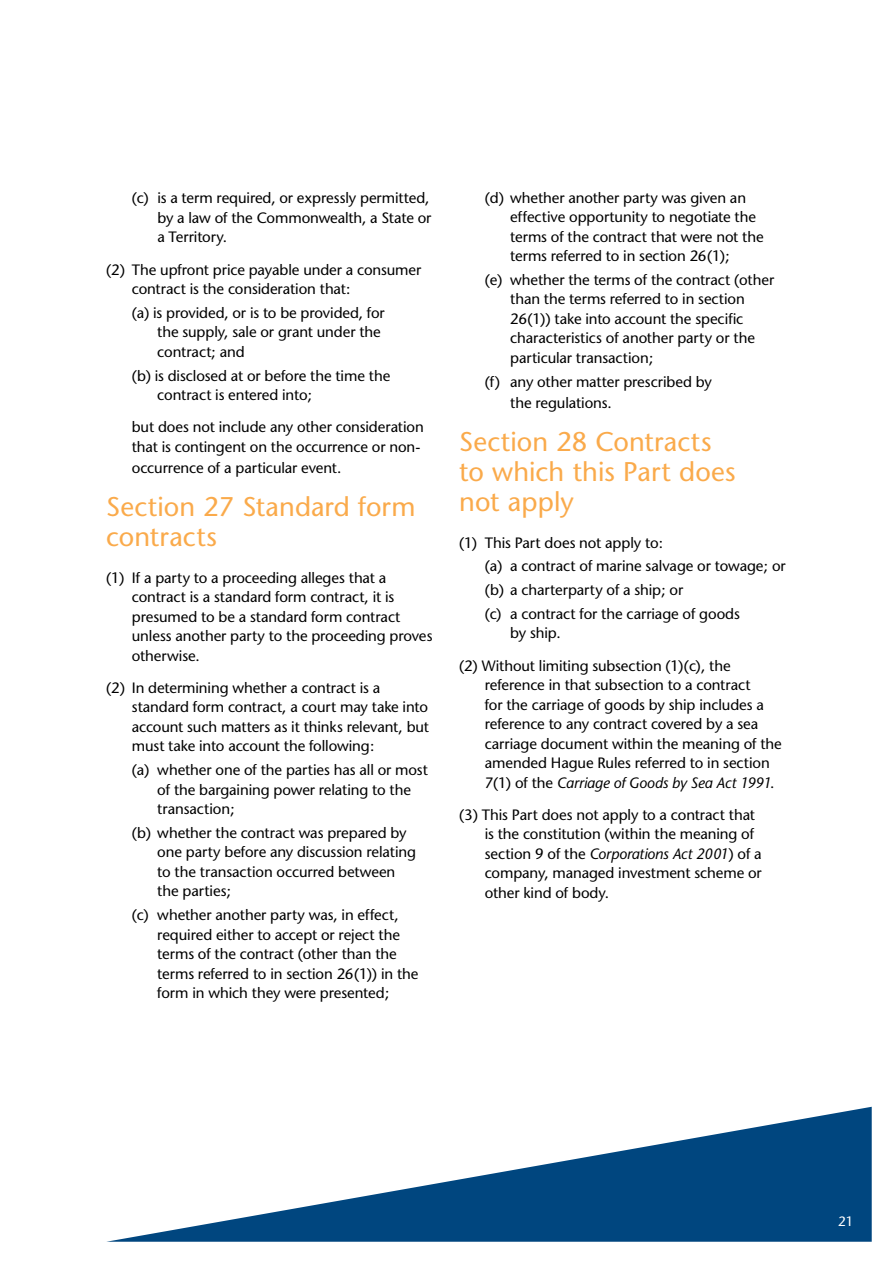
<style>
.page{position:relative;width:893px;height:1263px;background:#fff}
.page>*{position:absolute;margin:0;border:0;box-sizing:border-box;transform-origin:0 0}
.t1{font:27px/30px "Stone Sans";letter-spacing:.005em;color:#faaa4b}
.t2{font:15px/19.5px "Stone Sans";letter-spacing:-.005em;color:#000}
.t3{font:13.5px "Stone Sans";color:#fff}
.s1{font-style:italic}
</style>
<div class="page">
<svg style="left:106px;top:1107px;width:766px;height:135px"></svg>
<p class="t2" style="left:157px;top:188px;width:276px;text-indent:-26px">(c) is a term required, or expressly permitted, by a law of the Commonwealth, a State or a Territory.</p>
<p class="t2" style="left:132px;top:260px;width:291px;text-indent:-26px">(2) The upfront price payable under a consumer contract is the consideration that:</p>
<p class="t2" style="left:157px;top:303px;width:229px;text-indent:-26px">(a) is provided, or is to be provided, for the supply, sale or grant under the contract; and</p>
<p class="t2" style="left:157px;top:366px;width:234px;text-indent:-26px">(b) is disclosed at or before the time the contract is entered into;</p>
<p class="t2" style="left:132px;top:417px;width:294px">but does not include any other consideration that is contingent on the occurrence or non-</p>
<p class="t2" style="left:132px;top:458px;width:211px">occurrence of a particular event.</p>
<h1 class="t1" style="left:106px;top:492px;width:311px">Section 27 Standard form contracts</h1>
<p class="t2" style="left:132px;top:568px;width:302px;text-indent:-26px">(1) If a party to a proceeding alleges that a contract is a standard form contract, it is presumed to be a standard form contract unless another party to the proceeding proves otherwise.</p>
<p class="t2" style="left:132px;top:678px;width:299px;text-indent:-26px">(2) In determining whether a contract is a standard form contract, a court may take into account such matters as it thinks relevant, but must take into account the following:</p>
<p class="t2" style="left:157px;top:760px;width:272px;text-indent:-26px">(a) whether one of the parties has all or most of the bargaining power relating to the transaction;</p>
<p class="t2" style="left:157px;top:823px;width:260px;text-indent:-25px">(b) whether the contract was prepared by one party before any discussion relating to the transaction occurred between the parties;</p>
<p class="t2" style="left:157px;top:905px;width:263px;text-indent:-26px">(c) whether another party was, in effect, required either to accept or reject the terms of the contract (other than the terms referred to in section 26(1)) in the form in which they were presented;</p>
<p class="t2" style="left:510px;top:188px;width:255px;text-indent:-26px">(d) whether another party was given an effective opportunity to negotiate the terms of the contract that were not the terms referred to in section 26(1);</p>
<p class="t2" style="left:510px;top:270px;width:265px;text-indent:-26px">(e) whether the terms of the contract (other than the terms referred to in section 26(1)) take into account the specific characteristics of another party or the particular transaction;</p>
<p class="t2" style="left:510px;top:371px;width:203px;line-height:21.6px;text-indent:-26px">(f) any other matter prescribed by the regulations.</p>
<h1 class="t1" style="left:459px;top:427px;width:278px">Section 28 Contracts to which this Part does not apply</h1>
<p class="t2" style="left:485px;top:530px;width:302px;line-height:23.7px;text-indent:-26px">(1) This Part does not apply to:<br>(a) a contract of marine salvage or towage; or (b) a charterparty of a ship; or<br>(c) a contract for the carriage of goods</p>
<p class="t2" style="left:459px;top:617px;width:273px;line-height:32.2px;text-indent:51px">by ship.<br>(2) Without limiting subsection (1)(c), the</p>
<p class="t2" style="left:485px;top:675px;width:299px">reference in that subsection to a contract<br>for the carriage of goods by ship includes a reference to any contract covered by a sea carriage document within the meaning of the amended Hague Rules referred to in section 7(1) of the <span class="s1">Carriage of Goods by Sea Act 1991</span>.</p>
<p class="t2" style="left:485px;top:805px;width:279px;text-indent:-26px">(3) This Part does not apply to a contract that is the constitution (within the meaning of section 9 of the <span class="s1">Corporations Act 2001</span>) of a company, managed investment scheme or other kind of body.</p>
<p class="t3" style="left:838px;top:1213px;width:17px">21</p>
</div>
